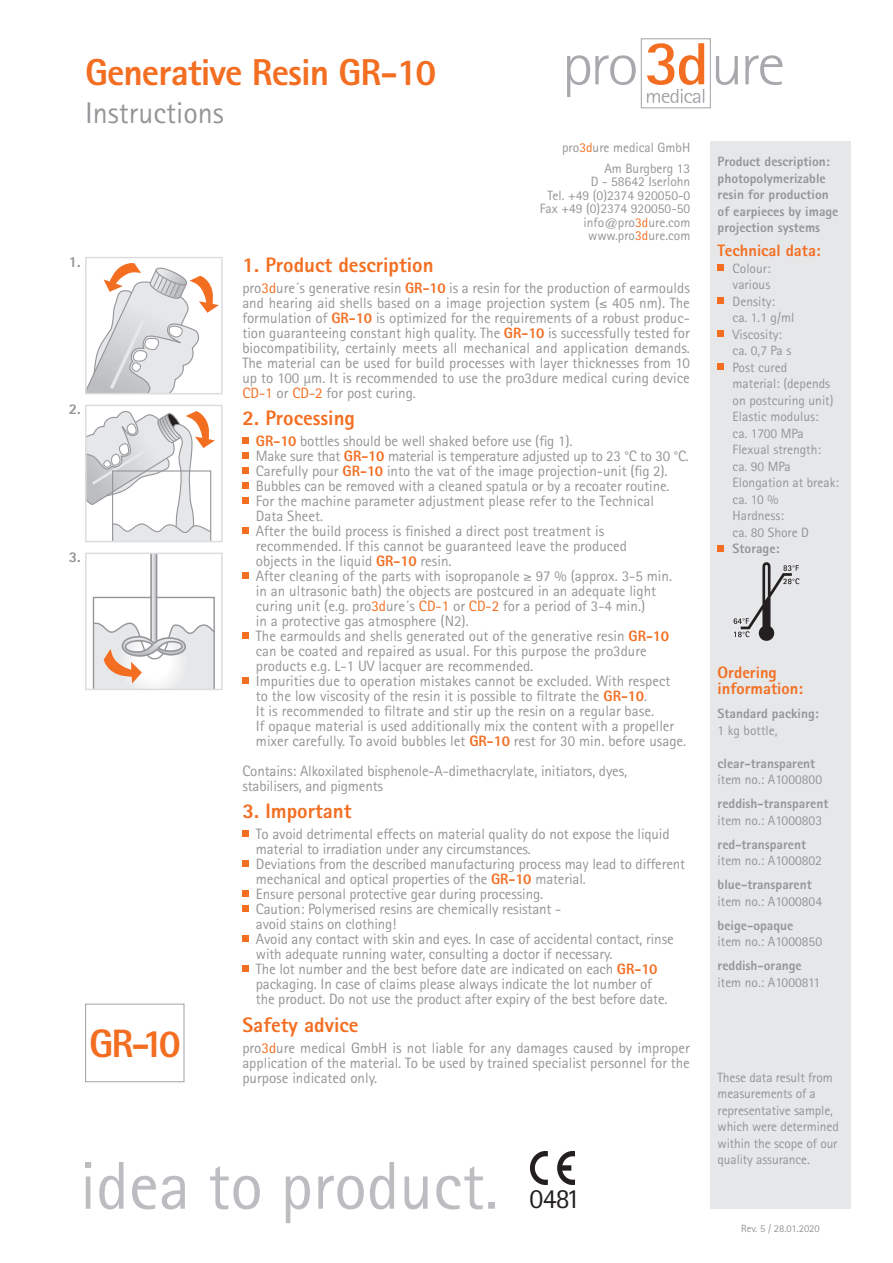
<style>
.page{position:relative;width:893px;height:1263px;background:#fff}
.page>*{position:absolute;margin:0;border:0;box-sizing:border-box;transform-origin:0 0}
.t1{font:800 39.6px "Rotis Sans Serif";color:#f36e21}
.t2{font:800 37.5px "Rotis Sans Serif";letter-spacing:-.025em;color:#f36e21}
.t3{font:30px "Rotis Sans Serif";color:#939598}
.t4{font:27.75px "Rotis Sans Serif";color:#231f20}
.t5{font:800 21px "Rotis Sans Serif";color:#f36e21}
.t6{font:800 16.5px/16.5px "Rotis Sans Serif";color:#f36e21}
.t7{font:15px/15px "Rotis Sans Serif";color:#939598}
.t8{font:800 15px "Rotis Sans Serif";color:#939598}
.t9{font:13.5px/16.5px "Rotis Sans Serif";color:#939598}
.t10{font:800 13.5px/16.5px "Rotis Sans Serif";color:#939598}
.t11{font:10.5px "Rotis Sans Serif";color:#939598}
.s1{color:#f36e21}
.s2{font-weight:800;color:#f36e21}
</style>
<div class="page">
<svg style="left:88px;top:263px;width:131px;height:128px"></svg>
<div style="left:85px;top:257px;width:138px;height:137px;border:2px solid #dcdddf"></div>
<div style="left:641px;top:38px;width:70px;height:70px;border:1px solid #a8a9ad"></div>
<svg style="left:716px;top:55px;width:66px;height:30px"></svg>
<svg style="left:567px;top:55px;width:69px;height:42px"></svg>
<svg style="left:647px;top:43px;width:57px;height:60px"></svg>
<svg style="left:85px;top:1162px;width:410px;height:61px"></svg>
<div style="left:242px;top:438px;width:7px;height:6px;background:#f36e21"></div>
<div style="left:242px;top:453px;width:7px;height:6px;background:#f36e21"></div>
<div style="left:242px;top:468px;width:7px;height:6px;background:#f36e21"></div>
<div style="left:242px;top:483px;width:7px;height:6px;background:#f36e21"></div>
<div style="left:242px;top:498px;width:7px;height:6px;background:#f36e21"></div>
<div style="left:242px;top:528px;width:7px;height:6px;background:#f36e21"></div>
<div style="left:242px;top:573px;width:7px;height:6px;background:#f36e21"></div>
<div style="left:242px;top:633px;width:7px;height:6px;background:#f36e21"></div>
<div style="left:242px;top:678px;width:7px;height:6px;background:#f36e21"></div>
<div style="left:242px;top:831px;width:7px;height:6px;background:#f36e21"></div>
<div style="left:242px;top:861px;width:7px;height:6px;background:#f36e21"></div>
<div style="left:242px;top:891px;width:7px;height:6px;background:#f36e21"></div>
<div style="left:242px;top:906px;width:7px;height:6px;background:#f36e21"></div>
<div style="left:242px;top:936px;width:7px;height:6px;background:#f36e21"></div>
<div style="left:242px;top:966px;width:7px;height:6px;background:#f36e21"></div>
<div style="left:710px;top:141px;width:140px;height:1068px;background:#e6e7e9"></div>
<div style="left:85px;top:405px;width:138px;height:137px;border:2px solid #dcdddf"></div>
<svg style="left:86px;top:410px;width:129px;height:131px"></svg>
<svg style="left:93px;top:556px;width:122px;height:131px"></svg>
<div style="left:85px;top:553px;width:138px;height:137px;border:2px solid #dcdddf"></div>
<svg style="left:718px;top:265px;width:6px;height:6px"></svg>
<svg style="left:718px;top:298px;width:6px;height:6px"></svg>
<svg style="left:718px;top:331px;width:6px;height:6px"></svg>
<svg style="left:718px;top:364px;width:6px;height:6px"></svg>
<div style="left:718px;top:545px;width:6px;height:7px;background:#f36e21"></div>
<img style="left:733px;top:562px;width:67px;height:79px">
<div style="left:85px;top:1003px;width:100px;height:79px;border:1px solid #a8a9ad"></div>
<img style="left:530px;top:1151px;width:45px;height:34px">
<h2 class="t2" style="left:85px;top:48px;width:353px">Generative Resin GR-10</h2>
<h3 class="t3" style="left:85px;top:95px;width:140px">Instructions</h3>
<p class="t8" style="left:69px;top:252px;width:13px">1.</p>
<p class="t8" style="left:69px;top:400px;width:13px">2.</p>
<p class="t8" style="left:69px;top:548px;width:13px">3.</p>
<h1 class="t1" style="left:89px;top:1018px;width:93px">GR-10</h1>
<p class="t9" style="left:562px;top:137px;width:130px;line-height:21px;text-align:right">pro<span class="s1">3d</span>ure medical GmbH<br>Am Burgberg 13</p>
<p class="t9" style="left:540px;top:175px;width:152px;line-height:13.5px;text-align:right">D - 58642 Iserlohn<br>Tel. +49 (0)2374 920050-0<br>Fax +49 (0)2374 920050-50 info@pro<span class="s1">3d</span>ure.com www.pro<span class="s1">3d</span>ure.com</p>
<h3 class="t5" style="left:242px;top:251px;width:193px">1. Product description</h3>
<p class="t7" style="left:242px;top:280px;width:449px;text-align:justify">pro<span class="s1">3d</span>ure´s generative resin <span class="s2">GR-10</span> is a resin for the production of earmoulds and hearing aid shells based on a image projection system (≤ 405 nm). The formulation of <span class="s2">GR-10</span> is optimized for the requirements of a robust produc&shy;tion guaranteeing constant high quality. The <span class="s2">GR-10</span> is successfully tested for biocompatibility, certainly meets all mechanical and application demands.<br>The material can be used for build processes with layer thicknesses from 10 up to 100 μm. It is recommended to use the pro3dure medical curing device <span class="s1">CD-1</span> or <span class="s1">CD-2</span> for post curing.</p>
<h3 class="t5" style="left:242px;top:404px;width:114px">2. Processing</h3>
<p class="t7" style="left:256px;top:433px;width:435px"><span class="s2">GR-10</span> bottles should be well shaked before use (fig 1).<br>Make sure that <span class="s2">GR-10</span> material is temperature adjusted up to 23 °C to 30 °C.<br>Carefully pour <span class="s2">GR-10</span> into the vat of the image projection-unit (fig 2).<br>Bubbles can be removed with a cleaned spatula or by a recoater routine.<br>For the machine parameter adjustment please refer to the Technical<br>Data Sheet.<br>After the build process is finished a direct post treatment is recommended. If this cannot be guaranteed leave the produced<br>objects in the liquid <span class="s2">GR-10</span> resin.<br>After cleaning of the parts with isopropanole ≥ 97 % (approx. 3-5 min.<br>in an ultrasonic bath) the objects are postcured in an adequate light curing unit (e.g. pro<span class="s1">3d</span>ure´s <span class="s1">CD-1</span> or <span class="s1">CD-2</span> for a period of 3-4 min.)<br>in a protective gas atmosphere (N2).<br>The earmoulds and shells generated out of the generative resin <span class="s2">GR-10 </span>can be coated and repaired as usual. For this purpose the pro3dure products e.g. L-1 UV lacquer are recommended.<br>Impurities due to operation mistakes cannot be excluded. With respect<br>to the low viscosity of the resin it is possible to filtrate the <span class="s2">GR-10</span>.<br>It is recommended to filtrate and stir up the resin on a regular base.<br>If opaque material is used additionally mix the content with a propeller mixer carefully. To avoid bubbles let <span class="s2">GR-10</span> rest for 30 min. before usage.</p>
<p class="t7" style="left:242px;top:763px;width:386px">Contains: Alkoxilated bisphenole-A-dimethacrylate, initiators, dyes, stabilisers, and pigments</p>
<h3 class="t5" style="left:242px;top:797px;width:111px">3. Important</h3>
<p class="t7" style="left:256px;top:826px;width:431px">To avoid detrimental effects on material quality do not expose the liquid material to irradiation under any circumstances.<br>Deviations from the described manufacturing process may lead to different mechanical and optical properties of the <span class="s2">GR-10</span> material.<br>Ensure personal protective gear during processing.<br>Caution: Polymerised resins are chemically resistant -<br>avoid stains on clothing!<br>Avoid any contact with skin and eyes. In case of accidental contact, rinse with adequate running water, consulting a doctor if necessary.<br>The lot number and the best before date are indicated on each <span class="s2">GR-10 </span>packaging. In case of claims please always indicate the lot number of<br>the product. Do not use the product after expiry of the best before date.</p>
<h3 class="t5" style="left:242px;top:1012px;width:118px">Safety advice</h3>
<p class="t7" style="left:242px;top:1040px;width:449px;text-align:justify">pro<span class="s1">3d</span>ure medical GmbH is not liable for any damages caused by improper application of the material. To be used by trained specialist personnel for the purpose indicated only.</p>
<h3 class="t4" style="left:529px;top:1182px;width:52px">0481</h3>
<p class="t10" style="left:718px;top:153px;width:122px">Product description: photopolymerizable resin for production of earpieces by image projection systems</p>
<p class="t6" style="left:718px;top:242px;width:105px">Technical data:</p>
<p class="t9" style="left:733px;top:260px;width:108px">Colour:<br>various<br>Density:<br>ca. 1.1 g/ml<br>Viscosity:<br>ca. 0,7 Pa s<br>Post cured<br>material: (depends on postcuring unit)<br>Elastic modulus:<br>ca. 1700 MPa<br>Flexual strength: ca. 90 MPa<br>Elongation at break: ca. 10 %<br>Hardness:<br>ca. 80 Shore D</p>
<p class="t10" style="left:733px;top:540px;width:48px">Storage:</p>
<p class="t6" style="left:718px;top:664px;width:87px">Ordering information:</p>
<p class="t10" style="left:718px;top:705px;width:103px">Standard packing:</p>
<p class="t9" style="left:718px;top:722px;width:61px">1 kg bottle,</p>
<p class="t10" style="left:718px;top:755px;width:99px">clear-transparent</p>
<p class="t9" style="left:718px;top:771px;width:106px">item no.: A1000800</p>
<p class="t10" style="left:718px;top:795px;width:112px">reddish-transparent</p>
<p class="t9" style="left:718px;top:812px;width:106px">item no.: A1000803</p>
<p class="t10" style="left:718px;top:836px;width:90px">red-transparent</p>
<p class="t9" style="left:718px;top:852px;width:106px">item no.: A1000802</p>
<p class="t10" style="left:718px;top:876px;width:96px">blue-transparent</p>
<p class="t9" style="left:718px;top:893px;width:106px">item no.: A1000804</p>
<p class="t10" style="left:718px;top:917px;width:77px">beige-opaque</p>
<p class="t9" style="left:718px;top:933px;width:106px">item no.: A1000850</p>
<p class="t10" style="left:718px;top:957px;width:86px">reddish-orange</p>
<p class="t9" style="left:718px;top:974px;width:104px">item no.: A1000811</p>
<p class="t9" style="left:718px;top:1069px;width:123px">These data result from measurements of a representative sample, which were determined within the scope of our quality assurance.</p>
<p class="t11" style="left:741px;top:1222px;width:80px">Rev. 5 / 28.01.2020</p>
</div>
